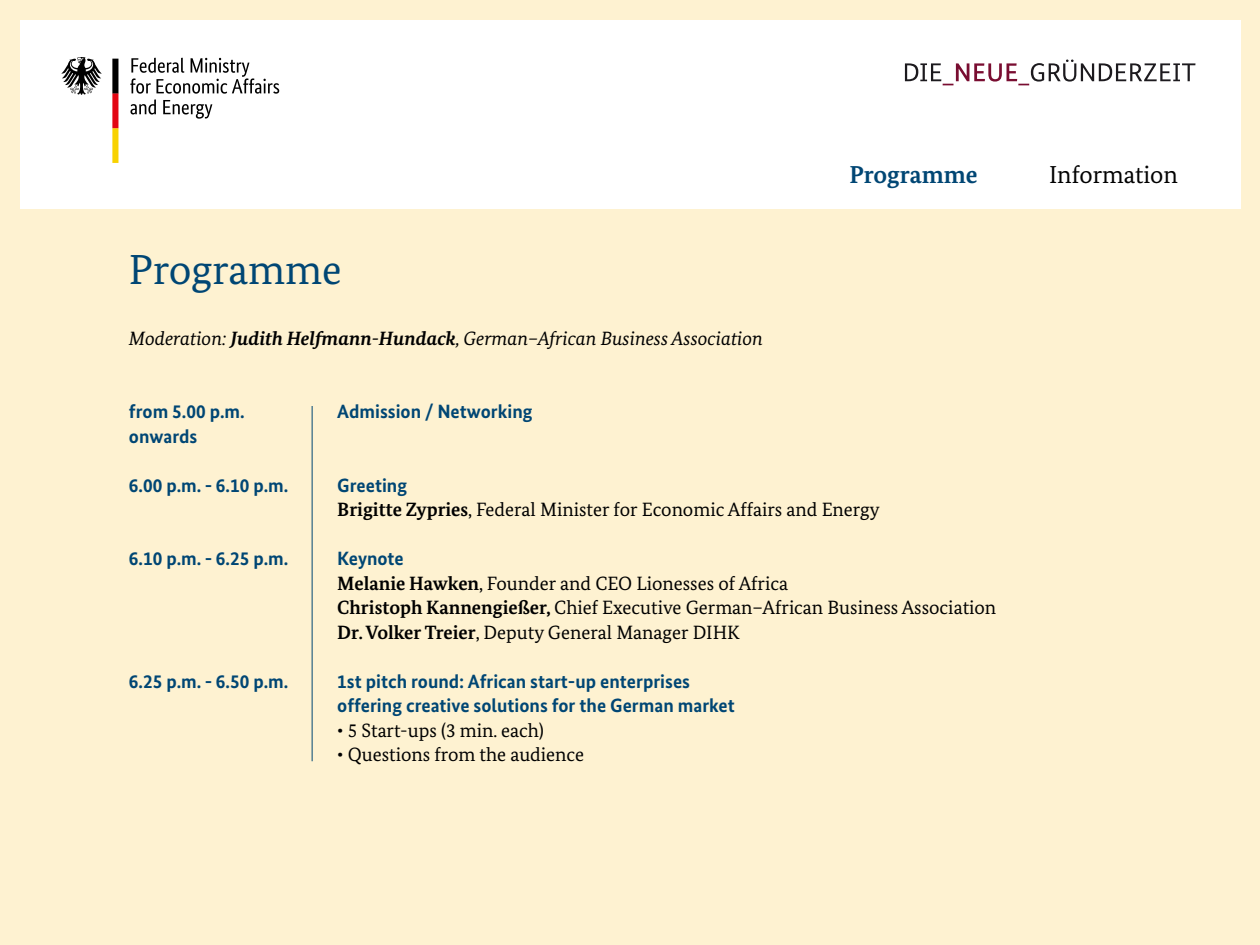
<style>
.page{position:relative;width:1260px;height:945px;background:#fef2d1}
.page>*{position:absolute;margin:0;border:0;box-sizing:border-box;transform-origin:0 0}
.t1{font:42px "Bundes Serif";color:#004674}
.t2{font:24.5px "Bundes Serif";color:#000}
.t3{font:700 24.5px "Bundes Serif";color:#004674}
.t4{font:19.25px/24.5px "Bundes Serif";color:#000}
.t5{font:700 19.25px/24.5px "Bundes Sans";color:#004674}
.t6{font:italic 19.25px "Bundes Serif";color:#000}
.s1{font-weight:700}
</style>
<div class="page">
<div style="left:20px;top:20px;width:1220px;height:188px;background:#fff"></div>
<svg style="left:905px;top:60px;width:290px;height:25px"></svg>
<svg style="left:130px;top:58px;width:149px;height:61px"></svg>
<svg style="left:61px;top:57px;width:41px;height:38px"></svg>
<svg style="left:112px;top:59px;width:6px;height:104px"></svg>
<hr style="left:312px;top:406px;width:1px;height:355px;background:#004674">
<h1 class="t1" style="left:129px;top:243px;width:214px">Programme</h1>
<p class="t6" style="left:129px;top:326px;width:636px">Moderation: <span class="s1">Judith Helfmann-Hundack</span>, German–African Business Association</p>
<p class="t3" style="left:849px;top:159px;width:130px">Programme</p>
<p class="t2" style="left:1049px;top:159px;width:130px">Information</p>
<p class="t5" style="left:129px;top:399px;width:117px">from 5.00 p.m.</p>
<p class="t5" style="left:337px;top:399px;width:197px">Admission / Networking</p>
<p class="t5" style="left:129px;top:424px;width:70px">onwards</p>
<p class="t5" style="left:129px;top:473px;width:161px">6.00 p.m. - 6.10 p.m.</p>
<p class="t5" style="left:337px;top:473px;width:71px">Greeting</p>
<p class="t4" style="left:337px;top:497px;width:544px"><span class="s1">Brigitte Zypries</span>, Federal Minister for Economic Affairs and Energy</p>
<p class="t5" style="left:129px;top:546px;width:161px">6.10 p.m. - 6.25 p.m.</p>
<p class="t5" style="left:337px;top:546px;width:68px">Keynote</p>
<p class="t4" style="left:337px;top:571px;width:660px"><span class="s1">Melanie Hawken</span>, Founder and CEO Lionesses of Africa<br><span class="s1">Christoph Kannengießer,</span> Chief Executive German–African Business Association<br><span class="s1">Dr. Volker Treier</span>, Deputy General Manager DIHK</p>
<p class="t5" style="left:129px;top:669px;width:161px">6.25 p.m. - 6.50 p.m.</p>
<p class="t5" style="left:337px;top:669px;width:399px">1st pitch round: African start-up enterprises offering creative solutions for the German market</p>
<p class="t4" style="left:337px;top:718px;width:208px">• 5 Start-ups (3 min. each)</p>
<p class="t4" style="left:337px;top:742px;width:248px">• Questions from the audience</p>
</div>
